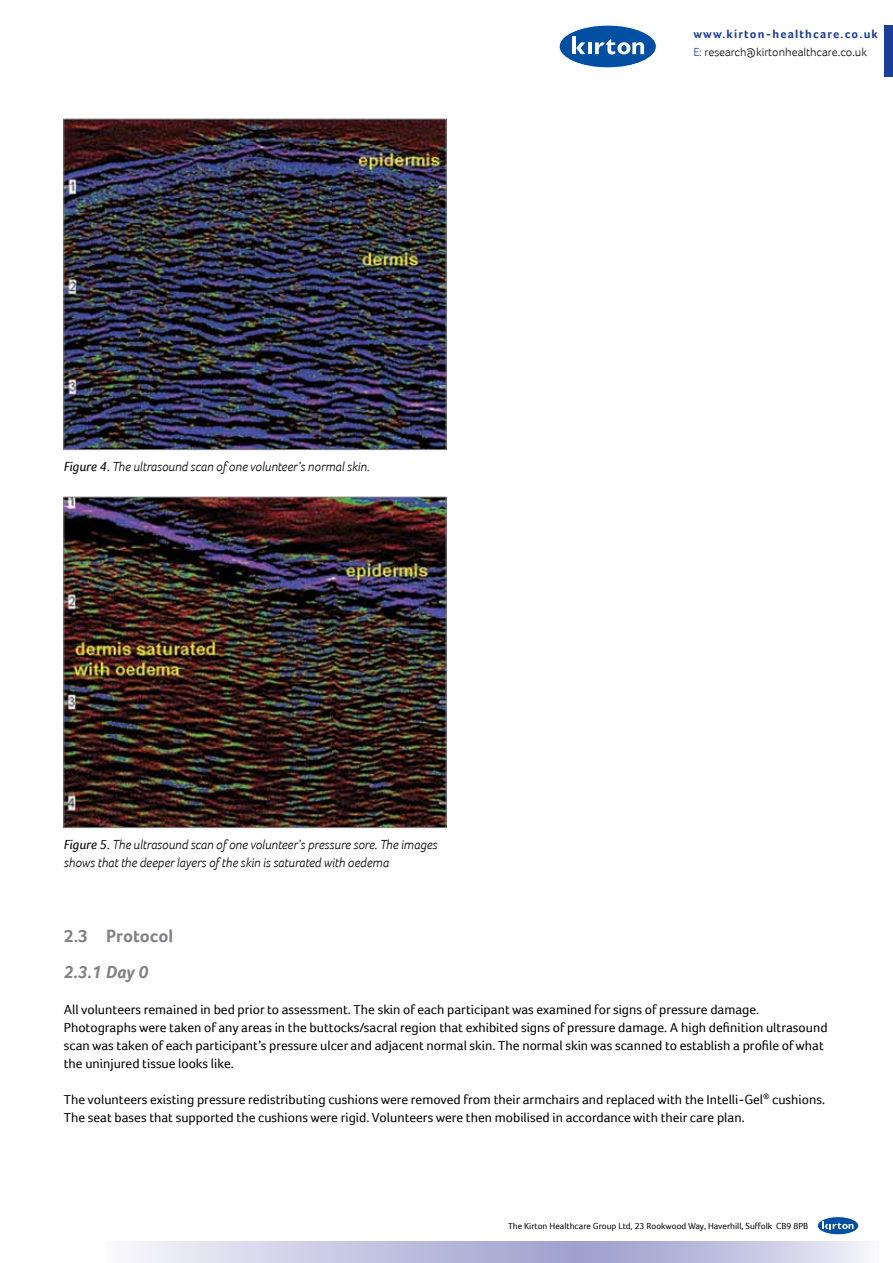
<style>
.page{position:relative;width:893px;height:1263px;background:#fff}
.page>*{position:absolute;margin:0;border:0;box-sizing:border-box;transform-origin:0 0}
.t1{font:700 18px "Foco";color:#808285}
.t2{font:italic 700 18px "Foco";color:#808285}
.t3{font:13.5px/18px "Foco";color:#000}
.t4{font:italic 300 13.5px/18px "Foco";color:#000}
.t5{font:300 12px/18px "Foco";color:#000}
.t6{font:9px "Foco";color:#000}
.s1{font-weight:400}
.s2{font-weight:700;color:#1c3e94}
.s3{color:#1c3e94}
</style>
<div class="page">
<div style="left:559px;top:25px;width:97px;height:43px;background:#004fa3;border-radius:50%"></div>
<div style="left:559px;top:25px;width:98px;height:43px;border:1px solid #fff;border-radius:50%"></div>
<hr style="left:572px;top:37px;width:3px;height:17px;background:#fff">
<svg style="left:576px;top:42px;width:9px;height:12px"></svg>
<hr style="left:588px;top:42px;width:4px;height:12px;background:#fff">
<svg style="left:595px;top:39px;width:49px;height:15px"></svg>
<div style="left:884px;top:25px;width:9px;height:51px;background:#1c3e94"></div>
<svg style="left:130px;top:1242px;width:738px;height:21px;background:#c5c6e2"></svg>
<svg style="left:817px;top:1216px;width:42px;height:19px"></svg>
<div style="left:817px;top:1216px;width:42px;height:19px;border:1px solid #fff;border-radius:50%"></div>
<svg style="left:823px;top:1221px;width:30px;height:8px"></svg>
<img style="left:65px;top:121px;width:379px;height:327px">
<div style="left:63px;top:119px;width:383px;height:331px;border:1px solid #808285"></div>
<img style="left:65px;top:499px;width:379px;height:327px">
<div style="left:63px;top:497px;width:383px;height:331px;border:1px solid #808285"></div>
<p class="t4" style="left:64px;top:457px;width:308px"><span class="s1">Figure 4.</span> The ultrasound scan of one volunteer’s normal skin.</p>
<p class="t4" style="left:64px;top:835px;width:375px"><span class="s1">Figure 5.</span> The ultrasound scan of one volunteer’s pressure sore. The images shows that the deeper layers of the skin is saturated with oedema</p>
<p class="t5" style="left:693px;top:25px;width:186px"><span class="s2">www.kirton-healthcare.co.uk<br></span><span class="s3">E:</span> research@kirtonhealthcare.co.uk</p>
<h1 class="t1" style="left:64px;top:925px;width:111px">2.3 Protocol</h1>
<h1 class="t2" style="left:64px;top:961px;width:86px">2.3.1 Day 0</h1>
<p class="t3" style="left:64px;top:1000px;width:765px">All volunteers remained in bed prior to assessment. The skin of each participant was examined for signs of pressure damage.<br>Photographs were taken of any areas in the buttocks/sacral region that exhibited signs of pressure damage. A high definition ultrasound scan was taken of each participant’s pressure ulcer and adjacent normal skin. The normal skin was scanned to establish a profile of what the uninjured tissue looks like.</p>
<p class="t3" style="left:64px;top:1090px;width:763px">The volunteers existing pressure redistributing cushions were removed from their armchairs and replaced with the Intelli‑Gel<sup>®</sup> cushions.<br>The seat bases that supported the cushions were rigid. Volunteers were then mobilised in accordance with their care plan.</p>
<p class="t6" style="left:508px;top:1221px;width:302px">The Kirton Healthcare Group Ltd, 23 Rookwood Way, Haverhill, Suffolk CB9 8PB</p>
</div>
